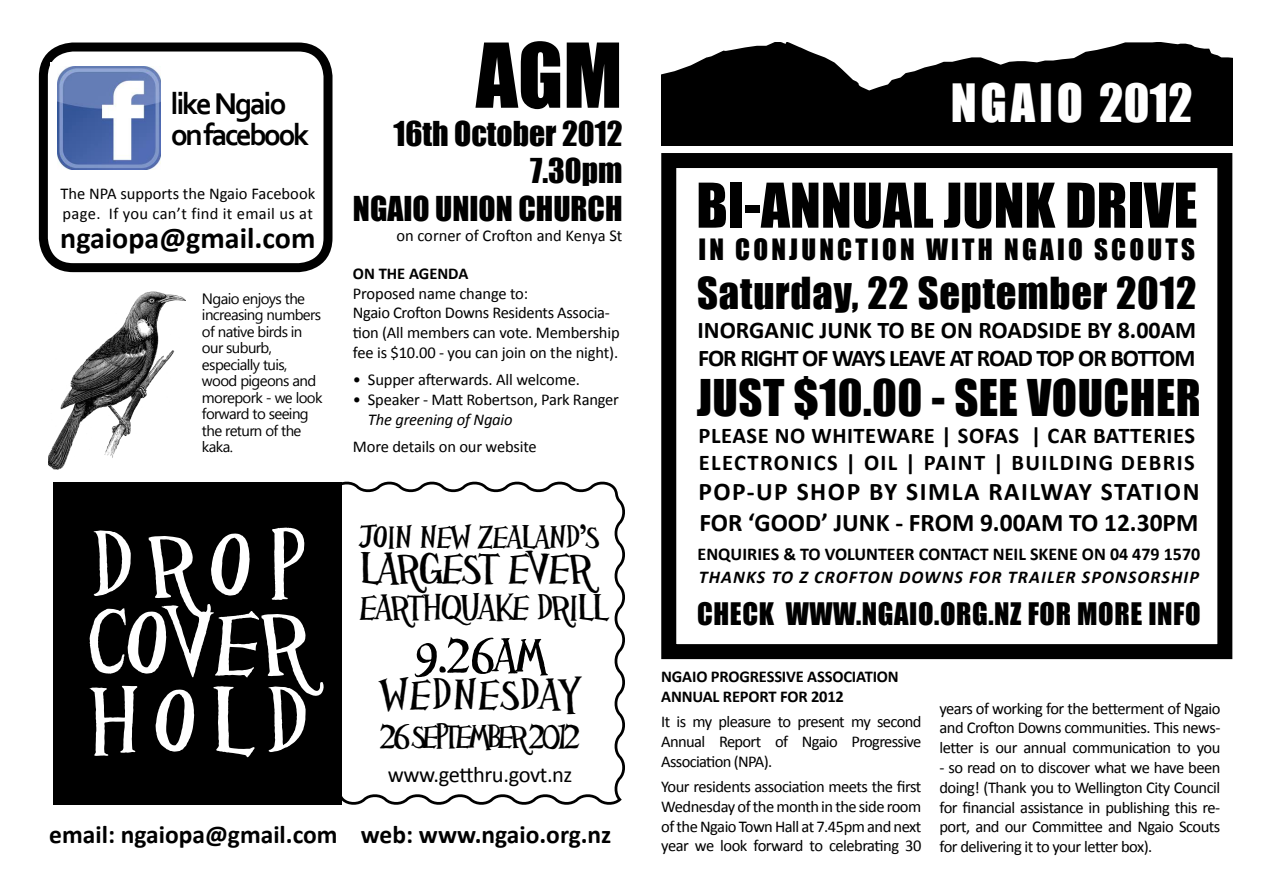
<style>
.page{position:relative;width:1263px;height:893px;background:#fff}
.page>*{position:absolute;margin:0;border:0;box-sizing:border-box;transform-origin:0 0}
.t1{font:105px/78px "HPPSG";letter-spacing:.1em;color:#fff;text-align:justify}
.t2{font:82.5px "Impact";color:#000}
.t3{font:57px "Impact";color:#000}
.t4{font:54px "HPPSG";color:#000}
.t5{font:49.5px "HPPSG";letter-spacing:-.05em;color:#000}
.t6{font:49.5px "HPPSG";letter-spacing:-.01em;color:#000}
.t7{font:48.45px "Impact";letter-spacing:.08em;color:#fff}
.t8{font:46.5px "Impact";letter-spacing:.01em;color:#000}
.t9{font:40.5px "Impact";letter-spacing:.02em;color:#000}
.t10{font:40.5px "HPPSG";letter-spacing:-.06em;color:#000}
.t11{font:37.5px "HPPSG";letter-spacing:-.13em;color:#000}
.t12{font:36px "HPPSG";letter-spacing:-.05em;color:#000}
.t13{font:31.5px/37.8px "Impact";color:#000;text-align:right}
.t14{font:700 31.5px/31.5px "Corbel";letter-spacing:-.09em;color:#000}
.t15{font:700 30px "Calibri";color:#000}
.t16{font:28.5px "Impact";letter-spacing:.02em;color:#000}
.t17{font:27px "Impact";letter-spacing:.12em;color:#000}
.t18{font:700 25.5px/30.6px "Calibri";color:#000}
.t19{font:700 24px/28.8px "Calibri";letter-spacing:-.035em;color:#000}
.t20{font:700 22.5px/27px "Calibri";letter-spacing:.03em;color:#000}
.t21{font:22.5px "Calibri";letter-spacing:-.02em;color:#000}
.t22{font:700 18px "Calibri";color:#000}
.t23{font:italic 700 18px "Calibri";letter-spacing:.06em;color:#000}
.t24{font:16.5px/19.8px "Calibri";letter-spacing:-.02em;color:#000;text-align:justify}
.t25{font:16.5px/19.8px "Calibri";color:#000}
.t26{font:700 16.5px/19.8px "Calibri";letter-spacing:-.01em;color:#000}
.t27{font:italic 16.5px "Calibri";letter-spacing:-.01em;color:#000}
.t28{font:15px/16.5px "Microsoft Tai Le";letter-spacing:-.04em;color:#000}
</style>
<div class="page">
<div style="left:53px;top:483px;width:288px;height:322px;background:#000"></div>
<svg style="left:661px;top:43px;width:572px;height:102px"></svg>
<div style="left:951px;top:85px;width:267px;height:51px;background:#000"></div>
<svg style="left:327px;top:481px;width:298px;height:324px"></svg>
<div style="left:661px;top:153px;width:571px;height:506px;border:15px solid #000"></div>
<div style="left:39px;top:43px;width:293px;height:229px;border:9px solid #000;border-radius:30px"></div>
<img style="left:57px;top:66px;width:104px;height:104px">
<img style="left:49px;top:291px;width:137px;height:178px">
<h3 class="t14" style="left:171px;top:87px;width:140px">like Ngaio on facebook</h3>
<p class="t25" style="left:60px;top:184px;width:256px">The NPA supports the Ngaio Facebook page. If you can’t find it email us at</p>
<h3 class="t15" style="left:60px;top:218px;width:257px">ngaiopa@gmail.com</h3>
<p class="t28" style="left:202px;top:291px;width:122px">Ngaio enjoys the increasing numbers of native birds in our suburb, especially tuis, wood pigeons and morepork - we look forward to seeing the return of the kaka.</p>
<h1 class="t1" style="left:85px;top:528px;width:226px">DROP COVER HOLD</h1>
<h2 class="t2" style="left:476px;top:11px;width:148px">AGM</h2>
<h3 class="t13" style="left:353px;top:113px;width:271px">16th October 2012<br>7.30pm<br>NGAIO UNION CHURCH</h3>
<p class="t25" style="left:396px;top:226px;width:228px">on corner of Crofton and Kenya St</p>
<p class="t26" style="left:353px;top:263px;width:117px">ON THE AGENDA</p>
<p class="t24" style="left:353px;top:283px;width:268px;text-align:left">Proposed name change to:<br>Ngaio Crofton Downs Residents Associa&shy;tion (All members can vote. Membership fee is $10.00 - you can join on the night).</p>
<p class="t24" style="left:353px;top:370px;width:228px">• Supper afterwards. All welcome.</p>
<p class="t24" style="left:353px;top:389px;width:267px">• Speaker - Matt Robertson, Park Ranger</p>
<p class="t27" style="left:368px;top:408px;width:146px">The greening of Ngaio</p>
<p class="t24" style="left:353px;top:436px;width:185px">More details on our website</p>
<h3 class="t12" style="left:358px;top:511px;width:243px">JOIN NEW ZEALAND’S</h3>
<h3 class="t5" style="left:358px;top:533px;width:236px">LARGEST EVER</h3>
<h3 class="t10" style="left:358px;top:579px;width:252px">EARTHQUAKE DRILL</h3>
<h3 class="t4" style="left:413px;top:617px;width:135px">9.26AM</h3>
<h3 class="t6" style="left:380px;top:659px;width:202px">WEDNESDAY</h3>
<h3 class="t11" style="left:379px;top:709px;width:204px">26 SEPTEMBER 2012</h3>
<h3 class="t21" style="left:388px;top:760px;width:186px">www.getthru.govt.nz</h3>
<h3 class="t18" style="left:49px;top:819px;width:564px">email: ngaiopa@gmail.com web: www.ngaio.org.nz</h3>
<h3 class="t7" style="left:951px;top:66px;width:243px">NGAIO 2012</h3>
<h3 class="t3" style="left:696px;top:161px;width:502px">BI-ANNUAL JUNK DRIVE</h3>
<h3 class="t17" style="left:698px;top:229px;width:498px">IN CONJUNCTION WITH NGAIO SCOUTS</h3>
<h3 class="t9" style="left:697px;top:261px;width:501px">Saturday, 22 September 2012</h3>
<h3 class="t19" style="left:697px;top:315px;width:500px">INORGANIC JUNK TO BE ON ROADSIDE BY 8.00AM<br>FOR RIGHT OF WAYS LEAVE AT ROAD TOP OR BOTTOM</h3>
<h3 class="t8" style="left:697px;top:361px;width:506px">JUST $10.00 - SEE VOUCHER</h3>
<h3 class="t20" style="left:699px;top:422px;width:498px">PLEASE NO WHITEWARE | SOFAS | CAR BATTERIES<br>ELECTRONICS | OIL | PAINT | BUILDING DEBRIS</h3>
<h3 class="t18" style="left:698px;top:477px;width:503px">POP-UP SHOP BY SIMLA RAILWAY STATION<br>FOR ‘GOOD’ JUNK - FROM 9.00AM TO 12.30PM</h3>
<p class="t22" style="left:698px;top:542px;width:504px">ENQUIRIES &amp; TO VOLUNTEER CONTACT NEIL SKENE ON 04 479 1570</p>
<p class="t23" style="left:699px;top:566px;width:502px">THANKS TO Z CROFTON DOWNS FOR TRAILER SPONSORSHIP</p>
<h3 class="t16" style="left:697px;top:592px;width:505px">CHECK WWW.NGAIO.ORG.NZ FOR MORE INFO</h3>
<p class="t26" style="left:661px;top:667px;width:239px">NGAIO PROGRESSIVE ASSOCIATION<br>ANNUAL REPORT FOR 2012</p>
<p class="t24" style="left:661px;top:712px;width:262px">It is my pleasure to present my second Annual Report of Ngaio Progressive Association (NPA).</p>
<p class="t24" style="left:661px;top:777px;width:262px">Your residents association meets the first Wednesday of the month in the side room of the Ngaio Town Hall at 7.45pm and next year we look forward to celebrating 30</p>
<p class="t24" style="left:939px;top:698px;width:282px">years of working for the betterment of Ngaio and Crofton Downs communities. This news&shy;letter is our annual communication to you</p>
<p class="t24" style="left:939px;top:758px;width:282px">- so read on to discover what we have been doing! (Thank you to Wellington City Council for financial assistance in publishing this re&shy;port, and our Committee and Ngaio Scouts for delivering it to your letter box).</p>
</div>
